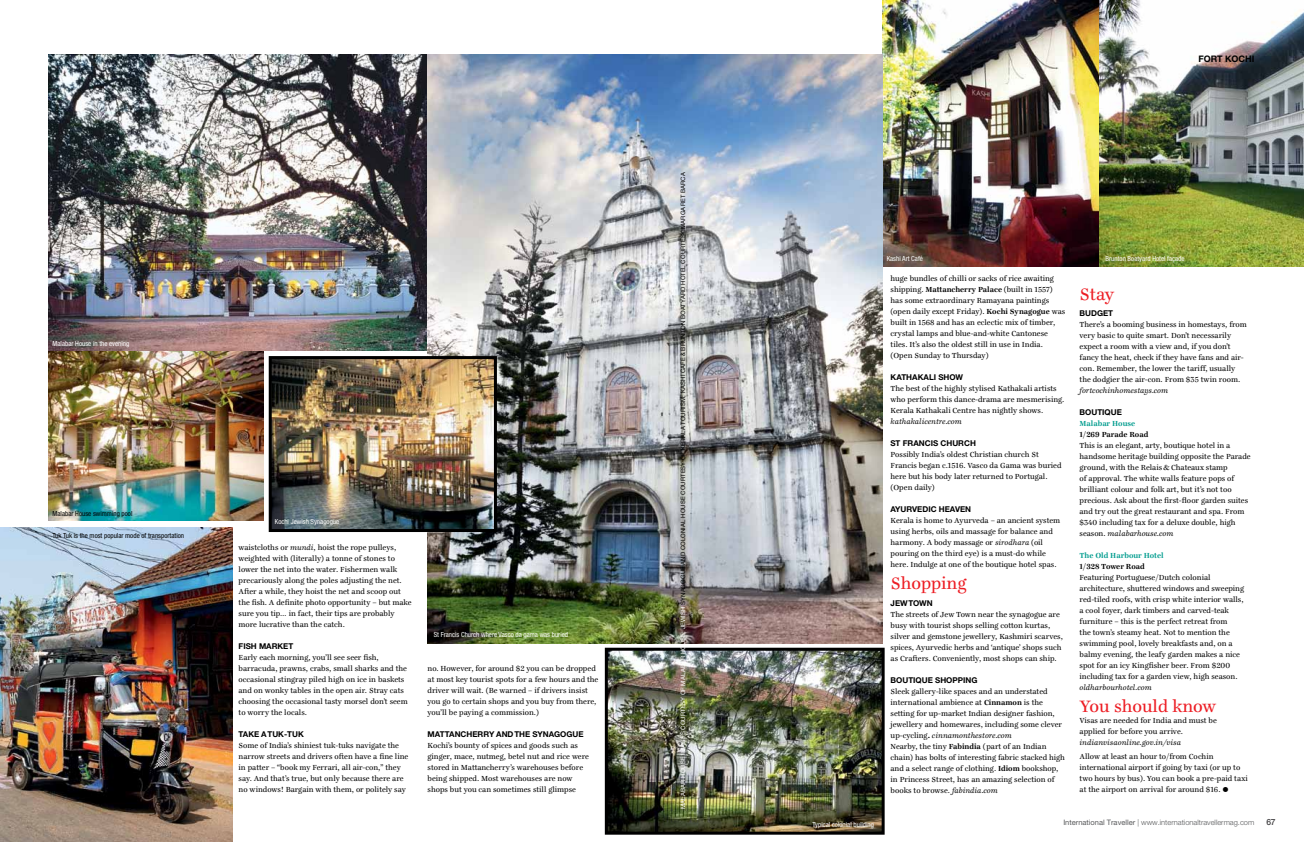
<style>
.page{position:relative;width:1304px;height:842px;background:#fff}
.page>*{position:absolute;margin:0;border:0;box-sizing:border-box;transform-origin:0 0}
.t1{font:18px "Ingeborg";letter-spacing:-.005em;color:#ed1d24}
.t2{font:700 9px "Helvetica Neue CE";color:#000}
.t3{font:500 8.5px "Helvetica Neue CE";color:#414042}
.t4{font:8px/11px "Ingeborg";color:#000}
.t5{font:700 8px "Helvetica Neue CE";color:#000}
.t6{font:italic 8px "Ingeborg";color:#000}
.t7{font:700 8px "Ingeborg";letter-spacing:-.005em;color:#009c8e}
.t8{font:700 8px "Ingeborg";letter-spacing:-.005em;color:#000}
.t9{font:300 7.5px "Helvetica Neue";color:#58595b}
.t10{font:condensed 7px "Helvetica Neue";color:#fff}
.t11{font:condensed 7px "Helvetica Neue";color:#000}
.t12{font:6px "Helvetica Neue";letter-spacing:.02em;color:#000}
.s1{font-style:italic}
.s2{color:#fff}
.s3{font-weight:700}
.s4{font-weight:400}
</style>
<div class="page">
<img style="left:882px;top:0;width:422px;height:266px">
<img style="left:48px;top:351px;width:216px;height:169px">
<img style="left:48px;top:54px;width:380px;height:297px">
<img style="left:428px;top:54px;width:454px;height:589px">
<img style="left:0;top:527px;width:232px;height:315px">
<img style="left:609px;top:652px;width:272px;height:179px">
<div style="left:605px;top:648px;width:280px;height:187px;border:3px solid #000"></div>
<img style="left:273px;top:360px;width:220px;height:168px">
<div style="left:269px;top:356px;width:228px;height:176px;border:3px solid #000"></div>
<p class="t10" style="left:53px;top:340px;width:78px">Malabar House in the evening</p>
<p class="t11" style="left:53px;top:509px;width:81px">Malabar House swimming pool</p>
<p class="t11" style="left:53px;top:531px;width:133px">Tuk Tuk is the most popular mode of transportation</p>
<p class="t10" style="left:275px;top:518px;width:66px">Kochi Jewish Synagogue</p>
<p class="t4" style="left:239px;top:542px;width:175px">waistcloths or <span class="s1">mundi</span>, hoist the rope pulleys, weighted with (literally) a tonne of stones to lower the net into the water. Fishermen walk precariously along the poles adjusting the net.<br>After a while, they hoist the net and scoop out the fish. A definite photo opportunity – but make sure you tip… in fact, their tips are probably more lucrative than the catch.</p>
<p class="t5" style="left:239px;top:641px;width:56px">FISH MARKET</p>
<p class="t4" style="left:239px;top:652px;width:171px">Early each morning, you’ll see seer fish, barracuda, prawns, crabs, small sharks and the occasional stingray piled high on ice in baskets and on wonky tables in the open air. Stray cats choosing the occasional tasty morsel don’t seem to worry the locals.</p>
<p class="t5" style="left:239px;top:729px;width:66px">TAKE A TUK-TUK</p>
<p class="t4" style="left:239px;top:740px;width:171px">Some of India’s shiniest tuk-tuks navigate the narrow streets and drivers often have a fine line in patter – “book my Ferrari, all air-con,” they say. And that’s true, but only because there are no windows! Bargain with them, or politely say</p>
<p class="t10" style="left:434px;top:630px;width:136px">St Francis Church where Vasco da gama was buried</p>
<p class="t4" style="left:428px;top:663px;width:172px">no. However, for around $2 you can be dropped at most key tourist spots for a few hours and the driver will wait. (Be warned – if drivers insist you go to certain shops and you buy from there, you’ll be paying a commission.)</p>
<p class="t5" style="left:428px;top:729px;width:158px">MATTANCH ERRY AND TH E SYNAGOGUE</p>
<p class="t4" style="left:428px;top:740px;width:163px">Kochi’s bounty of spices and goods such as ginger, mace, nutmeg, betel nut and rice were stored in Mattancherry’s warehouses before being shipped. Most warehouses are now shops but you can sometimes still glimpse</p>
<p class="t12" style="left:679px;top:809px;width:638px;rotate:-90deg"><span class="s2">malabar house images courtesy of malabar house; jewish</span> synagogue and colonial house courtesy of kerala tourism; kashi cafe &amp; Brunton Boatyard H otel courtesy mARGARET barca</p>
<p class="t2" style="left:1199px;top:53px;width:57px">FORT KOCHI</p>
<p class="t10" style="left:812px;top:820px;width:63px">Typical colonial building</p>
<p class="t10" style="left:887px;top:254px;width:38px">Kashi Art Café</p>
<p class="t10" style="left:1106px;top:254px;width:81px">Brunton Boatyard Hotel façade</p>
<p class="t4" style="left:891px;top:273px;width:176px">huge bundles of chilli or sacks of rice awaiting shipping. <span class="s3">Mattancherry Palace</span> (built in 1557) has some extraordinary Ramayana paintings (open daily except Friday). <span class="s3">Kochi Synagogue</span> was built in 1568 and has an eclectic mix of timber, crystal lamps and blue-and-white Cantonese tiles. It’s also the oldest still in use in India. (Open Sunday to Thursday)</p>
<p class="t5" style="left:891px;top:372px;width:74px">KATHAKALI SHOW</p>
<p class="t4" style="left:891px;top:383px;width:175px">The best of the highly stylised Kathakali artists who perform this dance-drama are mesmerising.<br>Kerala Kathakali Centre has nightly shows.</p>
<p class="t6" style="left:891px;top:417px;width:73px">kathakalicentre.com</p>
<p class="t5" style="left:891px;top:438px;width:75px">ST FRANCIS CH URCH</p>
<p class="t4" style="left:891px;top:449px;width:173px">Possibly India’s oldest Christian church St Francis began c.1516. Vasco da Gama was buried here but his body later returned to Portugal. (Open daily)</p>
<p class="t5" style="left:891px;top:504px;width:82px">AYURVEDIC HEAVEN</p>
<p class="t4" style="left:891px;top:515px;width:171px">Kerala is home to Ayurveda – an ancient system using herbs, oils and massage for balance and harmony. A body massage or <span class="s1">sirodhara</span> (oil pouring on the third eye) is a must-do while here. Indulge at one of the boutique hotel spas.</p>
<h1 class="t1" style="left:891px;top:573px;width:77px">Shopping</h1>
<p class="t5" style="left:891px;top:598px;width:44px">JEW TOWN</p>
<p class="t4" style="left:891px;top:609px;width:174px">The streets of Jew Town near the synagogue are busy with tourist shops selling cotton kurtas, silver and gemstone jewellery, Kashmiri scarves, spices, Ayurvedic herbs and ‘antique’ shops such as Crafters. Conveniently, most shops can ship.</p>
<p class="t5" style="left:891px;top:675px;width:88px">BOUTIQUE SHOPPING</p>
<p class="t4" style="left:891px;top:686px;width:176px">Sleek gallery-like spaces and an understated international ambience at <span class="s3">Cinnamon</span> is the setting for up-market Indian designer fashion, jewellery and homewares, including some clever up-cycling<span class="s3">.</span> <span class="s1">cinnamonthestore.com<br></span>Nearby, the tiny <span class="s3">Fabindia</span> (part of an Indian chain) has bolts of interesting fabric stacked high and a select range of clothing. <span class="s3">Idiom</span> bookshop, in Princess Street, has an amazing selection of books to browse. <span class="s1">fabindia.com</span></p>
<h1 class="t1" style="left:1080px;top:283px;width:36px">Stay</h1>
<p class="t5" style="left:1080px;top:308px;width:35px">BUDGET</p>
<p class="t4" style="left:1080px;top:319px;width:169px">There’s a booming business in homestays, from very basic to quite smart. Don’t necessarily expect a room with a view and, if you don’t fancy the heat, check if they have fans and air&shy;con. Remember, the lower the tariff, usually the dodgier the air-con. From $35 twin room.</p>
<p class="t6" style="left:1080px;top:386px;width:90px">fortcochinhomestays.com</p>
<p class="t5" style="left:1080px;top:407px;width:44px">BOUTIQUE</p>
<p class="t7" style="left:1080px;top:419px;width:57px">Malabar House</p>
<p class="t8" style="left:1080px;top:430px;width:70px">1/269 Parade Road</p>
<p class="t4" style="left:1080px;top:440px;width:173px">This is an elegant, arty, boutique hotel in a handsome heritage building opposite the Parade ground, with the Relais &amp; Chateaux stamp<br>of approval. The white walls feature pops of brilliant colour and folk art, but it’s not too precious. Ask about the first-floor garden suites and try out the great restaurant and spa. From $340 including tax for a deluxe double, high season. <span class="s1">malabarhouse.com</span></p>
<p class="t7" style="left:1080px;top:551px;width:86px">The Old Harbour Hotel</p>
<p class="t8" style="left:1080px;top:562px;width:67px">1/328 Tower Road</p>
<p class="t4" style="left:1080px;top:572px;width:166px">Featuring Portuguese/Dutch colonial architecture, shuttered windows and sweeping red-tiled roofs, with crisp white interior walls, a cool foyer, dark timbers and carved-teak furniture – this is the perfect retreat from<br>the town’s steamy heat. Not to mention the swimming pool, lovely breakfasts and, on a balmy evening, the leafy garden makes a nice spot for an icy Kingfisher beer. From $200 including tax for a garden view, high season.</p>
<p class="t6" style="left:1080px;top:683px;width:74px">oldharbourhotel.com</p>
<h1 class="t1" style="left:1080px;top:696px;width:138px">You should know</h1>
<p class="t4" style="left:1080px;top:715px;width:139px">Visas are needed for India and must be applied for before you arrive.</p>
<p class="t6" style="left:1080px;top:738px;width:103px">indianvisaonline.gov.in/visa</p>
<p class="t4" style="left:1080px;top:751px;width:170px">Allow at least an hour to/from Cochin international airport if going by taxi (or up to two hours by bus). You can book a pre-paid taxi at the airport on arrival for around $16.</p>
<p class="t9" style="left:1063px;top:817px;width:193px"><span class="s4">International Traveller</span> | www.internationaltravellermag.com</p>
<p class="t3" style="left:1266px;top:816px;width:11px">67</p>
</div>
